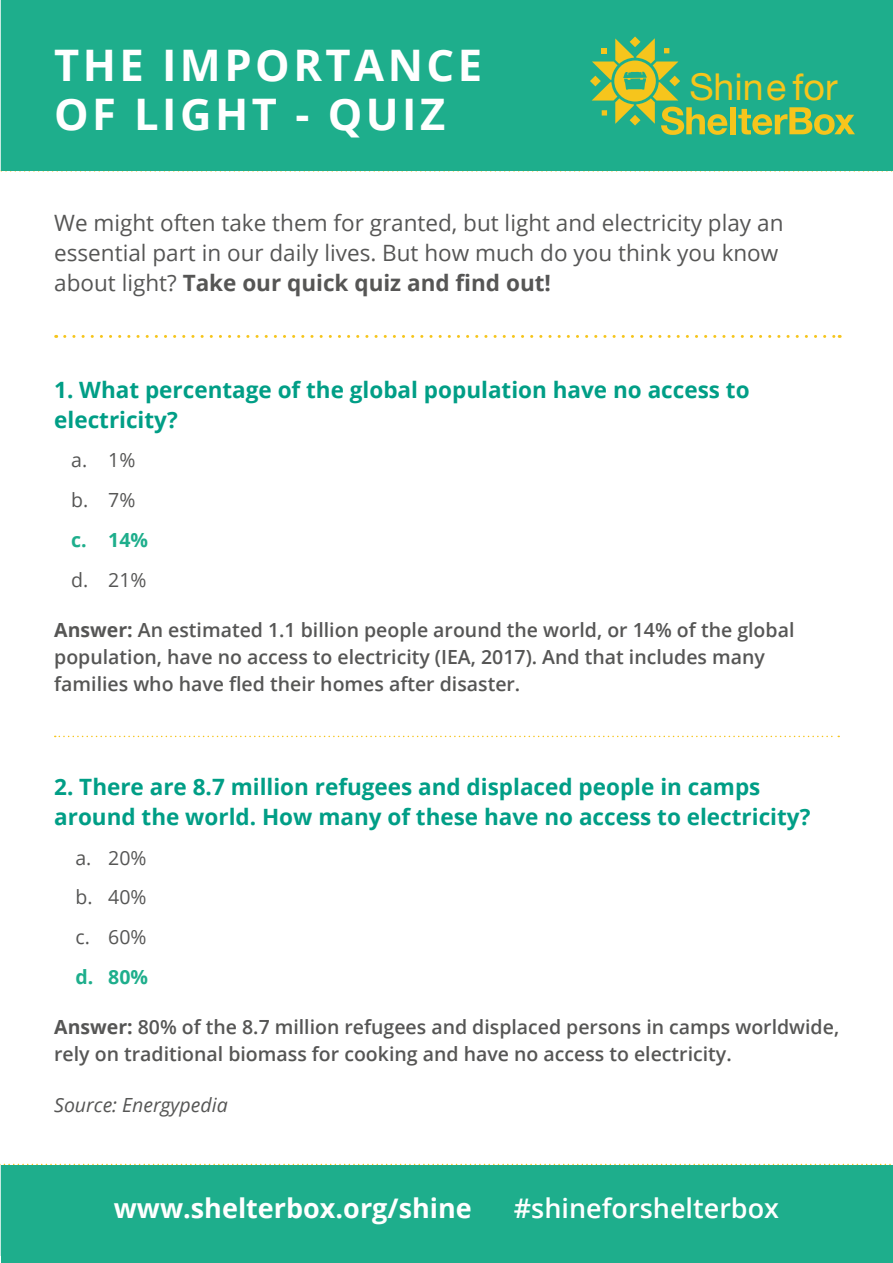
<style>
.page{position:relative;width:893px;height:1263px;background:#fff}
.page>*{position:absolute;margin:0;border:0;box-sizing:border-box;transform-origin:0 0}
.t1{font:700 43.5px/49.5px "Open Sans";letter-spacing:.08em;color:#fff}
.t2{font:36.9px "Helvetica Neue";color:#f6c51c}
.t3{font:700 27px "Open Sans";color:#fff}
.t4{font:600 27px "Open Sans";color:#fff}
.t5{font:700 22.5px/30px "Open Sans";color:#009e86}
.t6{font:22.5px/30px "Open Sans";color:#565655}
.t7{font:600 19.5px/27px "Open Sans";color:#565655}
.t8{font:19.5px/39.8px "Open Sans";color:#565655}
.t9{font:italic 19.5px "Open Sans";color:#565655}
.t10{font:700 19.5px "Open Sans";color:#1eae8c}
.s1{font-weight:700}
</style>
<div class="page">
<svg style="left:0;top:1164px;width:891px;height:1px"></svg>
<svg style="left:0;top:170px;width:893px;height:2px"></svg>
<div style="left:2px;top:0;width:891px;height:170px;background:#1eae8c"></div>
<div style="left:2px;top:1165px;width:891px;height:98px;background:#1eae8c"></div>
<svg style="left:65px;top:335px;width:775px;height:3px"></svg>
<div style="left:730px;top:107px;width:5px;height:27px;background:#f6c51c"></div>
<svg style="left:738px;top:107px;width:117px;height:28px"></svg>
<svg style="left:590px;top:36px;width:137px;height:99px"></svg>
<svg style="left:55px;top:736px;width:784px;height:1px"></svg>
<h1 class="t1" style="left:54px;top:39px;width:430px">THE IMPORTANCE<br>OF LIGHT - QUIZ</h1>
<h2 class="t2" style="left:689px;top:64px;width:150px">Shine for</h2>
<p class="t6" style="left:54px;top:207px;width:731px">We might often take them for granted, but light and electricity play an essential part in our daily lives. But how much do you think you know about light? <span class="s1">Take our quick quiz and find out!</span></p>
<p class="t5" style="left:54px;top:374px;width:697px">1. What percentage of the global population have no access to electricity?</p>
<p class="t8" style="left:71px;top:440px;width:66px">a. 1% b. 7%</p>
<p class="t10" style="left:71px;top:526px;width:78px">c. 14%</p>
<p class="t8" style="left:71px;top:559px;width:77px">d. 21%</p>
<p class="t7" style="left:54px;top:616px;width:742px"><span class="s1">Answer:</span> An estimated 1.1 billion people around the world, or 14% of the global population, have no access to electricity (IEA, 2017). And that includes many families who have fled their homes after disaster.</p>
<p class="t5" style="left:54px;top:771px;width:758px">2. There are 8.7 million refugees and displaced people in camps around the world. How many of these have no access to electricity?</p>
<p class="t8" style="left:75px;top:837px;width:73px;text-align:justify">a. 20% b. 40% c. 60%</p>
<p class="t10" style="left:75px;top:963px;width:74px">d. 80%</p>
<p class="t7" style="left:54px;top:1013px;width:786px"><span class="s1">Answer:</span> 80% of the 8.7 million refugees and displaced persons in camps worldwide, rely on traditional biomass for cooking and have no access to electricity.</p>
<p class="t9" style="left:54px;top:1091px;width:175px">Source: Energypedia</p>
<h3 class="t3" style="left:114px;top:1189px;width:359px">www.shelterbox.org/shine</h3>
<h3 class="t4" style="left:514px;top:1189px;width:267px">#shineforshelterbox</h3>
</div>
